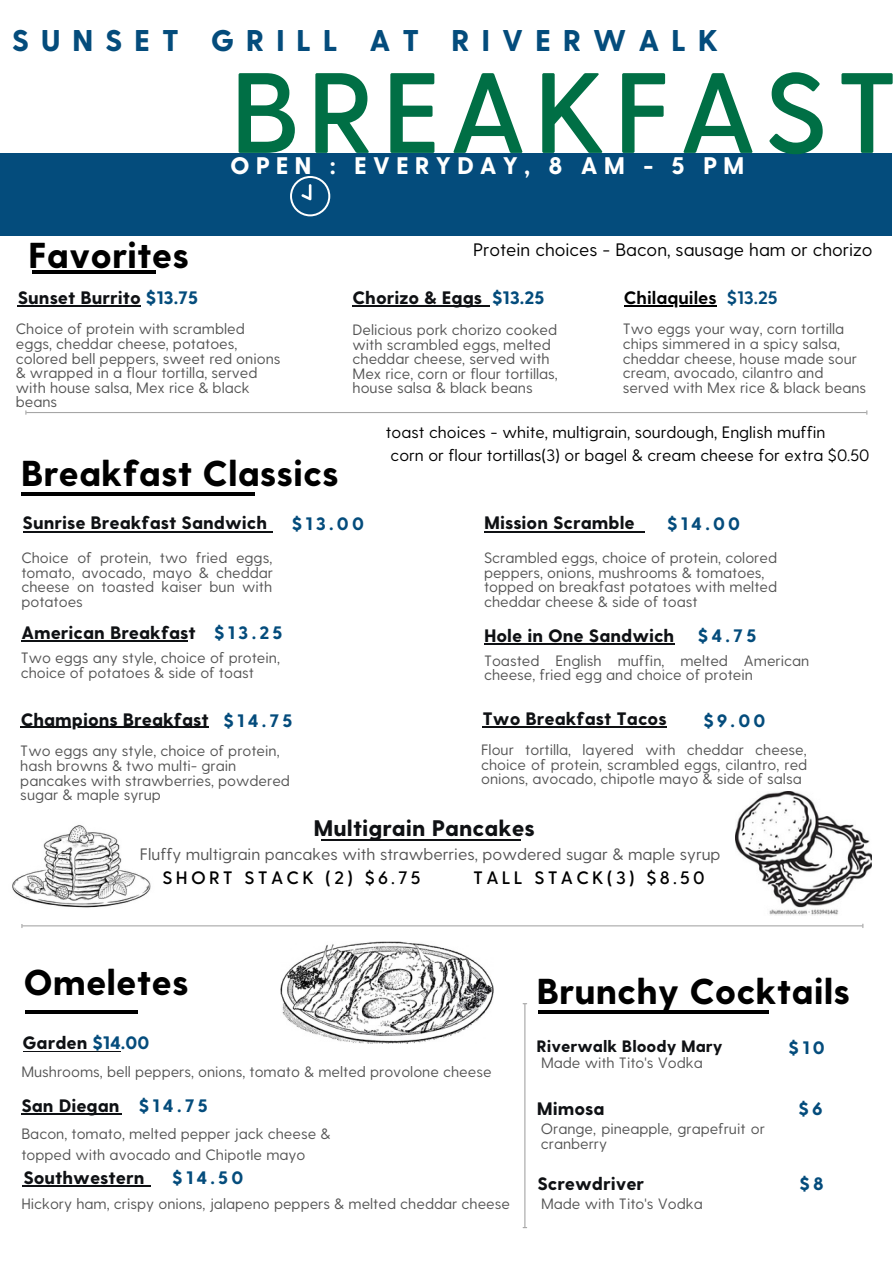
<style>
.page{position:relative;width:893px;height:1264px;background:#fff}
.page>*{position:absolute;margin:0;border:0;box-sizing:border-box;transform-origin:0 0}
.t1{font:600 113.85px "Greycliff CF";letter-spacing:.065em;color:#006f45}
.t2{font:800 36px "Greycliff CF";color:#000}
.t3{font:800 30px "Greycliff CF";letter-spacing:.385em;color:#044c7c}
.t4{font:800 24px "Greycliff CF";letter-spacing:.24em;color:#fff}
.t5{font:800 22.5px "Greycliff CF";color:#0f1114}
.t6{font:800 18px "Greycliff CF";color:#0f1114}
.t7{font:800 18px "Greycliff CF";letter-spacing:.18em;color:#044c7c}
.t8{font:18px "Greycliff CF";color:#000}
.t9{font:600 18px "Greycliff CF";letter-spacing:.18em;color:#000}
.t10{font:700 18px "Greycliff CF";color:#000}
.t11{font:16.5px/22.5px "Greycliff CF";color:#000}
.t12{font:16.5px "Greycliff CF";color:#545454}
.t13{font:800 16.5px "Greycliff CF";color:#0f1114}
.t14{font:15px/14.5px "Greycliff CF";color:#545454}
.s1{color:#044c7c}
</style>
<div class="page">
<hr style="left:23px;top:1050px;width:97px;height:1px;background:#0f1114">
<hr style="left:21px;top:1113px;width:98px;height:1px;background:#0f1114">
<hr style="left:25px;top:1010px;width:113px;height:3px;background:#000">
<hr style="left:23px;top:1185px;width:124px;height:1px;background:#0f1114">
<hr style="left:33px;top:270px;width:117px;height:3px;background:#000">
<svg style="left:150px;top:270px;width:5px;height:3px"></svg>
<hr style="left:21px;top:492px;width:233px;height:3px;background:#000">
<hr style="left:21px;top:640px;width:163px;height:1px;background:#0f1114">
<hr style="left:23px;top:531px;width:246px;height:1px;background:#0f1114">
<hr style="left:352px;top:306px;width:134px;height:1px;background:#0f1114">
<hr style="left:321px;top:839px;width:196px;height:1px;background:#0f1114">
<hr style="left:484px;top:531px;width:157px;height:1px;background:#0f1114">
<hr style="left:524px;top:1003px;width:1px;height:224px;background:#a6a6a6">
<hr style="left:538px;top:1010px;width:225px;height:3px;background:#000">
<svg style="left:763px;top:1010px;width:6px;height:3px"></svg>
<div style="left:0;top:153px;width:892px;height:82px;background:#044c7c"></div>
<svg style="left:290px;top:176px;width:40px;height:40px"></svg>
<hr style="left:22px;top:925px;width:840px;height:1px;background:#a6a6a6">
<hr style="left:26px;top:412px;width:840px;height:1px;background:#a6a6a6">
<img style="left:735px;top:791px;width:136px;height:124px">
<img style="left:12px;top:825px;width:139px;height:83px">
<img style="left:281px;top:941px;width:212px;height:102px">
<hr style="left:21px;top:726px;width:188px;height:1px;background:#0f1114">
<hr style="left:18px;top:305px;width:123px;height:1px;background:#0f1114">
<hr style="left:484px;top:643px;width:190px;height:1px;background:#0f1114">
<hr style="left:482px;top:726px;width:184px;height:1px;background:#0f1114">
<hr style="left:624px;top:305px;width:92px;height:1px;background:#000">
<h3 class="t3" style="left:12px;top:20px;width:707px">SUNSET GRILL AT RIVERWALK</h3>
<h2 class="t2" style="left:28px;top:231px;width:163px">Favorites</h2>
<p class="t6" style="left:18px;top:286px;width:181px">Sunset Burrito <span class="s1">$13.75</span></p>
<h1 class="t1" style="left:230px;top:38px;width:669px">BREAKFAST</h1>
<h3 class="t4" style="left:230px;top:150px;width:83px">OPEN</h3>
<h3 class="t4" style="left:330px;top:150px;width:202px">: EVERYDAY,</h3>
<h3 class="t4" style="left:548px;top:150px;width:78px">8 AM</h3>
<h3 class="t4" style="left:643px;top:150px;width:43px">- 5</h3>
<h3 class="t4" style="left:703px;top:150px;width:43px">PM</h3>
<p class="t8" style="left:473px;top:238px;width:401px">Protein choices - Bacon, sausage ham or chorizo</p>
<p class="t6" style="left:352px;top:286px;width:193px">Chorizo &amp; Eggs <span class="s1">$13.25</span></p>
<p class="t10" style="left:624px;top:286px;width:155px">Chilaquiles <span class="s1">$13.25</span></p>
<p class="t14" style="left:16px;top:321px;width:266px">Choice of protein with scrambled eggs, cheddar cheese, potatoes, colored bell peppers, sweet red onions &amp; wrapped in a flour tortilla, served with house salsa, Mex rice &amp; black beans</p>
<h2 class="t2" style="left:21px;top:450px;width:320px">Breakfast Classics</h2>
<p class="t14" style="left:352px;top:321px;width:207px">Delicious pork chorizo cooked with scrambled eggs, melted cheddar cheese, served with<br>Mex rice, corn or flour tortillas, house salsa &amp; black beans</p>
<p class="t14" style="left:622px;top:321px;width:245px">Two eggs your way, corn tortilla chips simmered in a spicy salsa, cheddar cheese, house made sour cream, avocado, cilantro and served with Mex rice &amp; black beans</p>
<p class="t11" style="left:386px;top:420px;width:485px">toast choices - white, multigrain, sourdough, English muffin<br>corn or flour tortillas(3) or bagel &amp; cream cheese for extra $0.50</p>
<p class="t6" style="left:23px;top:511px;width:246px">Sunrise Breakfast Sandwich</p>
<p class="t7" style="left:292px;top:512px;width:74px">$13.00</p>
<p class="t6" style="left:484px;top:511px;width:152px">Mission Scramble</p>
<p class="t7" style="left:667px;top:512px;width:74px">$14.00</p>
<p class="t14" style="left:21px;top:549px;width:253px;text-align:justify">Choice of protein, two fried eggs, tomato, avocado, mayo &amp; cheddar cheese on toasted kaiser bun with potatoes</p>
<p class="t14" style="left:484px;top:549px;width:294px">Scrambled eggs, choice of protein, colored peppers, onions, mushrooms &amp; tomatoes, topped on breakfast potatoes with melted cheddar cheese &amp; side of toast</p>
<p class="t6" style="left:21px;top:620px;width:176px">American Breakfast</p>
<p class="t7" style="left:214px;top:620px;width:70px">$13.25</p>
<p class="t6" style="left:484px;top:624px;width:192px">Hole in One Sandwich</p>
<p class="t7" style="left:697px;top:624px;width:60px">$4.75</p>
<p class="t14" style="left:21px;top:649px;width:261px">Two eggs any style, choice of protein, choice of potatoes &amp; side of toast</p>
<p class="t14" style="left:484px;top:652px;width:327px">Toasted English muffin, melted American cheese, fried egg and choice of protein</p>
<p class="t6" style="left:21px;top:707px;width:190px">Champions Breakfast</p>
<p class="t7" style="left:223px;top:709px;width:70px">$14.75</p>
<p class="t6" style="left:482px;top:707px;width:186px">Two Breakfast Tacos</p>
<p class="t7" style="left:703px;top:709px;width:63px">$9.00</p>
<p class="t14" style="left:20px;top:743px;width:271px">Two eggs any style, choice of protein, hash browns &amp; two multi- grain pancakes with strawberries, powdered sugar &amp; maple syrup</p>
<p class="t14" style="left:481px;top:741px;width:327px;text-align:justify">Flour tortilla, layered with cheddar cheese, choice of protein, scrambled eggs, cilantro, red onions, avocado, chipotle mayo &amp; side of salsa</p>
<h3 class="t5" style="left:313px;top:812px;width:223px">Multigrain Pancakes</h3>
<p class="t12" style="left:140px;top:843px;width:582px">Fluffy multigrain pancakes with strawberries, powdered sugar &amp; maple syrup</p>
<p class="t9" style="left:162px;top:866px;width:259px">SHORT STACK (2) $6.75</p>
<p class="t9" style="left:473px;top:866px;width:233px">TALL STACK(3) $8.50</p>
<h2 class="t2" style="left:23px;top:958px;width:167px">Omeletes</h2>
<p class="t6" style="left:23px;top:1030px;width:128px">Garden <span class="s1">$14.00</span></p>
<p class="t14" style="left:21px;top:1063px;width:471px">Mushrooms, bell peppers, onions, tomato &amp; melted provolone cheese</p>
<h2 class="t2" style="left:536px;top:968px;width:315px">Brunchy Cocktails</h2>
<p class="t13" style="left:536px;top:1035px;width:188px">Riverwalk Bloody Mary</p>
<p class="t7" style="left:788px;top:1036px;width:37px">$10</p>
<p class="t14" style="left:541px;top:1054px;width:163px">Made with Tito's Vodka</p>
<p class="t6" style="left:21px;top:1093px;width:100px">San Diegan</p>
<p class="t7" style="left:139px;top:1093px;width:70px">$14.75</p>
<p class="t6" style="left:536px;top:1096px;width:69px">Mimosa</p>
<p class="t7" style="left:798px;top:1096px;width:26px">$6</p>
<p class="t14" style="left:21px;top:1122px;width:310px;line-height:20.2px">Bacon, tomato, melted pepper jack cheese &amp; topped with avocado and Chipotle mayo</p>
<p class="t14" style="left:21px;top:1195px;width:490px">Hickory ham, crispy onions, jalapeno peppers &amp; melted cheddar cheese</p>
<p class="t7" style="left:172px;top:1166px;width:72px">$14.50</p>
<p class="t6" style="left:23px;top:1166px;width:123px">Southwestern</p>
<p class="t14" style="left:541px;top:1120px;width:226px">Orange, pineapple, grapefruit or cranberry</p>
<p class="t6" style="left:537px;top:1171px;width:108px">Screwdriver</p>
<p class="t14" style="left:541px;top:1195px;width:163px">Made with Tito's Vodka</p>
<p class="t7" style="left:799px;top:1171px;width:26px">$8</p>
</div>
